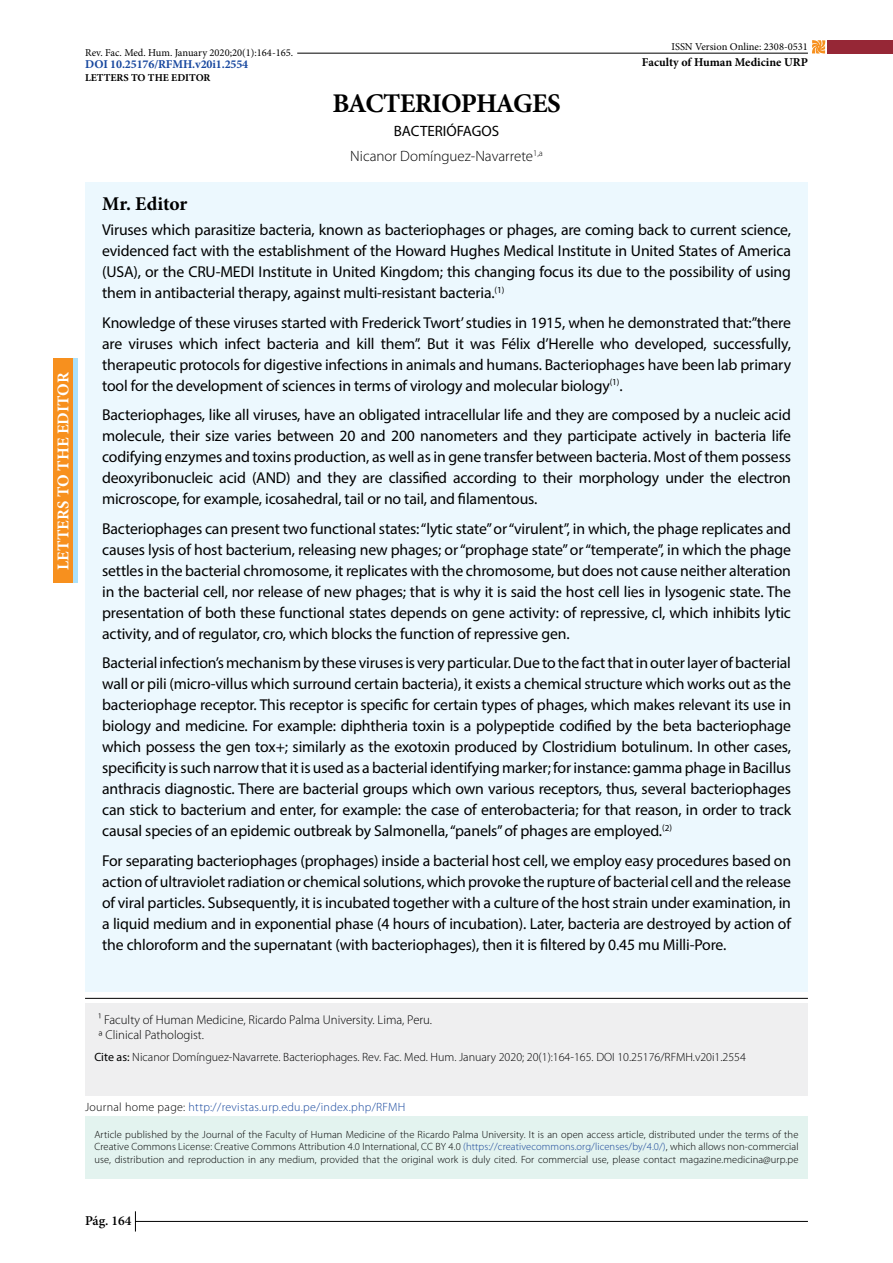
<style>
.page{position:relative;width:893px;height:1263px;background:#fff}
.page>*{position:absolute;margin:0;border:0;box-sizing:border-box;transform-origin:0 0}
.t1{font:700 27px "Minion Pro";letter-spacing:-.03em;color:#000}
.t2{font:700 19.5px "Minion Pro";letter-spacing:-.005em;color:#000}
.t3{font:700 16.5px "Minion Pro";color:#fff}
.t4{font:15.75px/21px "Myriad Pro";letter-spacing:-.01em;color:#000;text-align:justify}
.t5{font:300 15px "Myriad Pro";color:#000}
.t6{font:15px "Myriad Pro";color:#000}
.t7{font:600 13.5px "Minion Pro";color:#000}
.t8{font:300 12.75px/15.3px "Myriad Pro";color:#000}
.t9{font:300 12px "Myriad Pro";color:#000}
.t10{font:300 12px "Myriad Pro";letter-spacing:.025em;color:#17479e}
.t11{font:700 12px "Minion Pro";letter-spacing:-.01em;color:#17479e}
.t12{font:700 12px "Minion Pro";color:#000}
.t13{font:300 10.5px/12.6px "Myriad Pro";letter-spacing:.01em;color:#000;text-align:justify}
.t14{font:10.5px "Minion Pro";color:#000}
.t15{font:700 10.5px "Minion Pro";color:#000}
.s1{font-weight:400}
.s2{color:#000}
.s3{color:#164397}
</style>
<div class="page">
<svg style="left:72px;top:358px;width:6px;height:225px"></svg>
<svg style="left:135px;top:1211px;width:1px;height:20px"></svg>
<hr style="left:135px;top:1221px;width:673px;height:1px;background:#000">
<div style="left:53px;top:358px;width:19px;height:225px;background:#f7901e"></div>
<div style="left:85px;top:182px;width:723px;height:810px;background:#ecf8fe"></div>
<div style="left:85px;top:1003px;width:723px;height:92px;background:#efeff0"></div>
<hr style="left:85px;top:998px;width:723px;height:1px;background:#000">
<div style="left:828px;top:40px;width:65px;height:14px;background:#962736"></div>
<svg style="left:812px;top:40px;width:14px;height:14px"></svg>
<div style="left:85px;top:1116px;width:723px;height:63px;background:#e3f3ef"></div>
<hr style="left:297px;top:53px;width:511px;height:1px;background:#000">
<p class="t3" style="left:52px;top:570px;width:199px;rotate:-90deg">LETTERS TO THE EDITOR</p>
<p class="t14" style="left:85px;top:46px;width:210px">Rev. Fac. Med. Hum. January 2020;20(1):164-165.</p>
<p class="t11" style="left:85px;top:56px;width:165px">DOI 10.25176/RFMH.v20i1.2554</p>
<p class="t15" style="left:85px;top:70px;width:127px">LETTERS TO THE EDITOR</p>
<h1 class="t1" style="left:332px;top:84px;width:230px">BACTERIOPHAGES</h1>
<p class="t5" style="left:350px;top:147px;width:194px">Nicanor Domínguez-Navarrete<sup>1,a</sup></p>
<p class="t6" style="left:394px;top:122px;width:107px">BACTERIÓFAGOS</p>
<p class="t14" style="left:671px;top:39px;width:138px">ISSN Version Online: 2308-0531</p>
<p class="t12" style="left:642px;top:53px;width:167px">Faculty of Human Medicine URP</p>
<p class="t2" style="left:102px;top:190px;width:87px">Mr. Editor</p>
<p class="t4" style="left:102px;top:219px;width:690px">Viruses which parasitize bacteria, known as bacteriophages or phages, are coming back to current science, evidenced fact with the establishment of the Howard Hughes Medical Institute in United States of America (USA), or the CRU-MEDI Institute in United Kingdom; this changing focus its due to the possibility of using them in antibacterial therapy, against multi-resistant bacteria.<sup>(1)</sup></p>
<p class="t4" style="left:102px;top:312px;width:690px">Knowledge of these viruses started with Frederick Twort’ studies in 1915, when he demonstrated that:”there are viruses which infect bacteria and kill them”. But it was Félix d’Herelle who developed, successfully, therapeutic protocols for digestive infections in animals and humans. Bacteriophages have been lab primary tool for the development of sciences in terms of virology and molecular biology<sup>(1)</sup>.</p>
<p class="t4" style="left:102px;top:404px;width:690px">Bacteriophages, like all viruses, have an obligated intracellular life and they are composed by a nucleic acid molecule, their size varies between 20 and 200 nanometers and they participate actively in bacteria life codifying enzymes and toxins production, as well as in gene transfer between bacteria. Most of them possess deoxyribonucleic acid (AND) and they are classified according to their morphology under the electron microscope, for example, icosahedral, tail or no tail, and filamentous.</p>
<p class="t4" style="left:102px;top:518px;width:690px">Bacteriophages can present two functional states: “lytic state” or “virulent”, in which, the phage replicates and causes lysis of host bacterium, releasing new phages; or “prophage state” or “temperate”, in which the phage settles in the bacterial chromosome, it replicates with the chromosome, but does not cause neither alteration in the bacterial cell, nor release of new phages; that is why it is said the host cell lies in lysogenic state. The presentation of both these functional states depends on gene activity: of repressive, cl, which inhibits lytic activity, and of regulator, cro, which blocks the function of repressive gen.</p>
<p class="t4" style="left:102px;top:652px;width:690px">Bacterial infection’s mechanism by these viruses is very particular. Due to the fact that in outer layer of bacterial wall or pili (micro-villus which surround certain bacteria), it exists a chemical structure which works out as the bacteriophage receptor. This receptor is specific for certain types of phages, which makes relevant its use in biology and medicine. For example: diphtheria toxin is a polypeptide codified by the beta bacteriophage which possess the gen tox+; similarly as the exotoxin produced by Clostridium botulinum. In other cases, specificity is such narrow that it is used as a bacterial identifying marker; for instance: gamma phage in Bacillus anthracis diagnostic. There are bacterial groups which own various receptors, thus, several bacteriophages can stick to bacterium and enter, for example: the case of enterobacteria; for that reason, in order to track causal species of an epidemic outbreak by Salmonella, “panels” of phages are employed.<sup>(2)</sup></p>
<p class="t4" style="left:102px;top:850px;width:690px">For separating bacteriophages (prophages) inside a bacterial host cell, we employ easy procedures based on action of ultraviolet radiation or chemical solutions, which provoke the rupture of bacterial cell and the release of viral particles. Subsequently, it is incubated together with a culture of the host strain under examination, in a liquid medium and in exponential phase (4 hours of incubation). Later, bacteria are destroyed by action of the chloroform and the supernatant (with bacteriophages), then it is filtered by 0.45 mu Milli-Pore.</p>
<p class="t8" style="left:99px;top:1012px;width:335px">1 Faculty of Human Medicine, Ricardo Palma University. Lima, Peru. ª Clinical Pathologist.</p>
<p class="t9" style="left:94px;top:1049px;width:653px"><span class="s1">Cite as:</span> Nicanor Domínguez-Navarrete. Bacteriophages. Rev. Fac. Med. Hum. January 2020; 20(1):164-165. DOI 10.25176/RFMH.v20i1.2554</p>
<p class="t10" style="left:85px;top:1100px;width:322px"><span class="s2">Journal home page:</span> http://revistas.urp.edu.pe/index.php/RFMH</p>
<p class="t13" style="left:94px;top:1127px;width:706px">Article published by the Journal of the Faculty of Human Medicine of the Ricardo Palma University. It is an open access article, distributed under the terms of the Creative Commons License: Creative Commons Attribution 4.0 International, CC BY 4.0 <span class="s3">(https://creativecommons.org/licenses/by/4.0/)</span>, which allows non-commercial use, distribution and reproduction in any medium, provided that the original work is duly cited. For commercial use, please contact magazine.medicina@urp.pe</p>
<p class="t7" style="left:85px;top:1211px;width:48px">Pág. 164</p>
</div>
